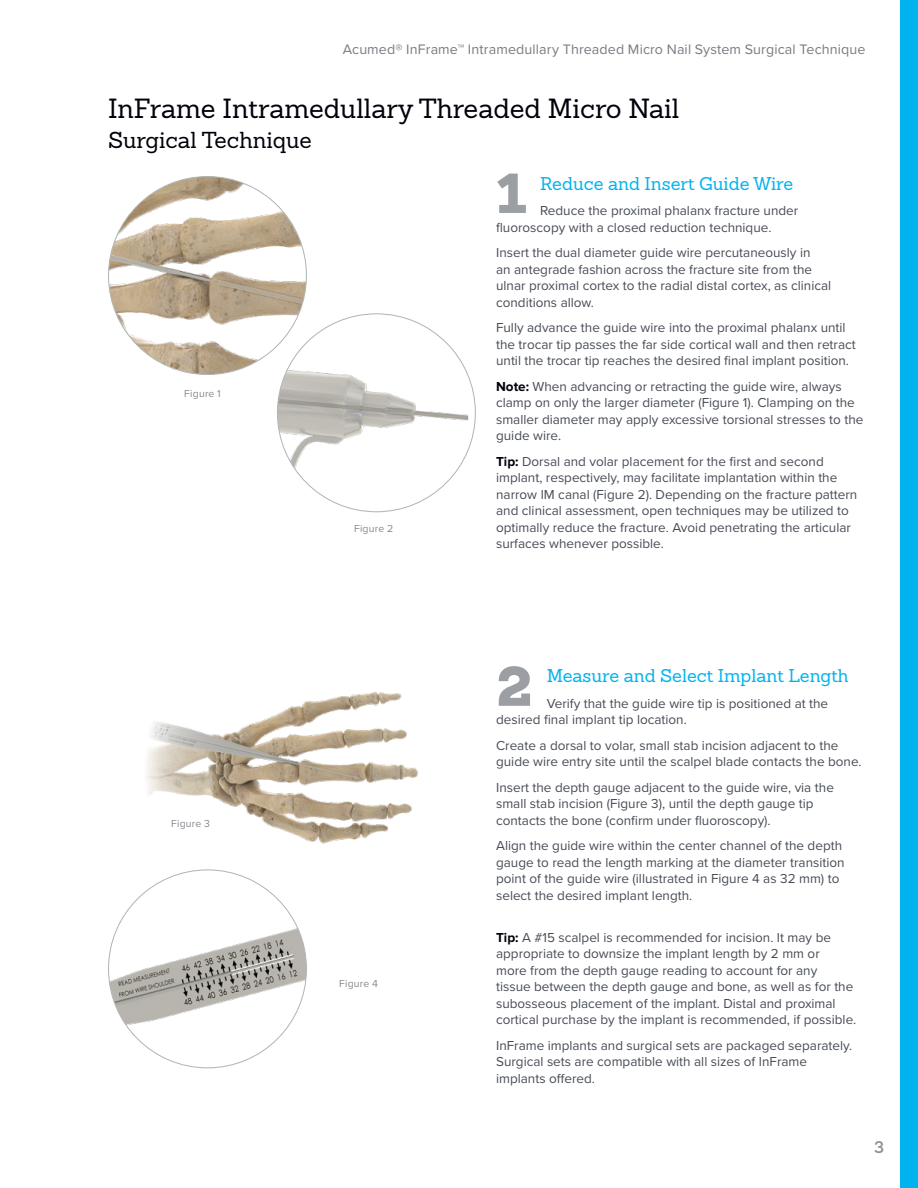
<style>
.page{position:relative;width:918px;height:1188px;background:#fff}
.page>*{position:absolute;margin:0;border:0;box-sizing:border-box;transform-origin:0 0}
.t1{font:900 54.75px "Sanchez Slab";color:#9b9ea2}
.t2{font:27px "Sanchez Slab";color:#00000a}
.t3{font:22.5px "Sanchez Slab";color:#00000a}
.t4{font:18px "Sanchez Slab";color:#00b3ef}
.t5{font:600 16.5px "Sanchez Slab";color:#8e9297}
.t6{font:14.25px "Proxima Nova";letter-spacing:.01em;color:#787b81}
.t7{font:13.5px/16.5px "Proxima Nova";color:#474c55}
.t8{font:10.5px "Proxima Nova";letter-spacing:.02em;color:#878a8f}
.s1{font-weight:700;color:#00000a}
</style>
<div class="page">
<img style="left:109px;top:903px;width:197px;height:146px">
<img style="left:109px;top:177px;width:197px;height:197px;border-radius:99px">
<img style="left:277px;top:344px;width:191px;height:131px">
<img style="left:146px;top:692px;width:273px;height:152px">
<div style="left:900px;top:0;width:18px;height:1188px;background:#00b3ef"></div>
<p class="t6" style="left:343px;top:39px;width:524px">Acumed® InFrame™ Intramedullary Threaded Micro Nail System Surgical Technique</p>
<h2 class="t2" style="left:108px;top:91px;width:573px">InFrame Intramedullary Threaded Micro Nail</h2>
<h3 class="t3" style="left:108px;top:125px;width:205px">Surgical Technique</h3>
<p class="t8" style="left:184px;top:386px;width:38px">Figure 1</p>
<p class="t8" style="left:354px;top:520px;width:41px">Figure 2</p>
<h1 class="t1" style="left:496px;top:154px;width:32px">1</h1>
<h3 class="t4" style="left:540px;top:171px;width:255px">Reduce and Insert Guide Wire</h3>
<p class="t7" style="left:496px;top:202px;width:304px;text-indent:44px">Reduce the proximal phalanx fracture under fluoroscopy with a closed reduction technique.</p>
<p class="t7" style="left:496px;top:244px;width:337px">Insert the dual diameter guide wire percutaneously in<br>an antegrade fashion across the fracture site from the ulnar proximal cortex to the radial distal cortex, as clinical conditions allow.</p>
<p class="t7" style="left:496px;top:319px;width:361px">Fully advance the guide wire into the proximal phalanx until the trocar tip passes the far side cortical wall and then retract until the trocar tip reaches the desired final implant position.</p>
<p class="t7" style="left:496px;top:377px;width:369px"><span class="s1">Note:</span> When advancing or retracting the guide wire, always clamp on only the larger diameter (Figure 1). Clamping on the smaller diameter may apply excessive torsional stresses to the guide wire.</p>
<p class="t7" style="left:496px;top:452px;width:363px"><span class="s1">Tip:</span> Dorsal and volar placement for the first and second implant, respectively, may facilitate implantation within the narrow IM canal (Figure 2). Depending on the fracture pattern and clinical assessment, open techniques may be utilized to optimally reduce the fracture. Avoid penetrating the articular surfaces whenever possible.</p>
<p class="t8" style="left:171px;top:816px;width:40px">Figure 3</p>
<p class="t8" style="left:339px;top:975px;width:40px">Figure 4</p>
<h1 class="t1" style="left:496px;top:646px;width:38px">2</h1>
<h3 class="t4" style="left:547px;top:664px;width:303px">Measure and Select Implant Length</h3>
<p class="t7" style="left:496px;top:695px;width:334px;text-indent:51px">Verify that the guide wire tip is positioned at the desired final implant tip location.</p>
<p class="t7" style="left:496px;top:737px;width:367px">Create a dorsal to volar, small stab incision adjacent to the guide wire entry site until the scalpel blade contacts the bone.</p>
<p class="t7" style="left:496px;top:779px;width:339px">Insert the depth gauge adjacent to the guide wire, via the small stab incision (Figure 3), until the depth gauge tip contacts the bone (confirm under fluoroscopy).</p>
<p class="t7" style="left:496px;top:837px;width:350px">Align the guide wire within the center channel of the depth gauge to read the length marking at the diameter transition point of the guide wire (illustrated in Figure 4 as 32 mm) to select the desired implant length.</p>
<p class="t7" style="left:496px;top:929px;width:362px"><span class="s1">Tip:</span> A #15 scalpel is recommended for incision. It may be appropriate to downsize the implant length by 2 mm or<br>more from the depth gauge reading to account for any<br>tissue between the depth gauge and bone, as well as for the subosseous placement of the implant. Distal and proximal cortical purchase by the implant is recommended, if possible.</p>
<p class="t7" style="left:496px;top:1037px;width:358px">InFrame implants and surgical sets are packaged separately.<br>Surgical sets are compatible with all sizes of InFrame implants offered.</p>
<p class="t5" style="left:874px;top:1136px;width:12px">3</p>
</div>
